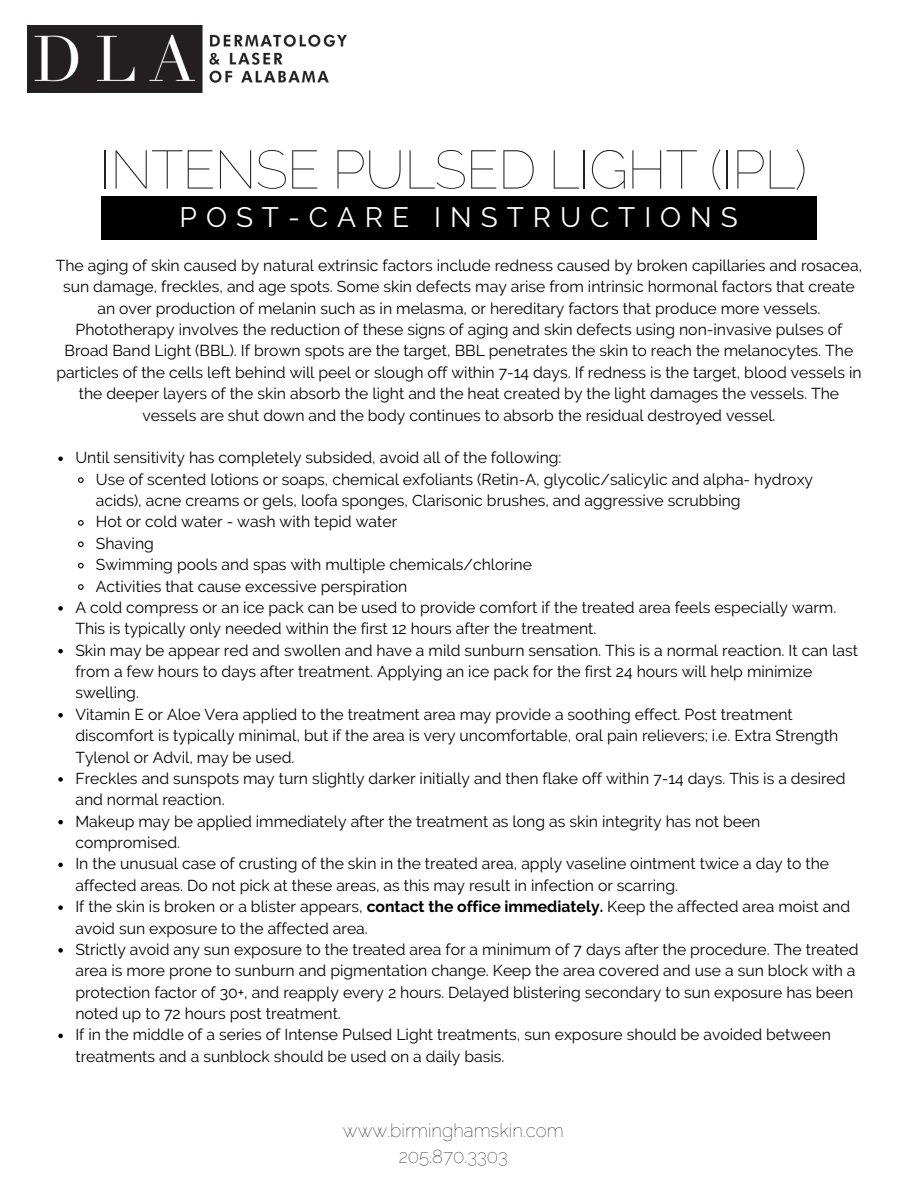
<style>
.page{position:relative;width:918px;height:1188px;background:#fff}
.page>*{position:absolute;margin:0;border:0;box-sizing:border-box;transform-origin:0 0}
.t1{font:100 54px "Raleway";letter-spacing:-.02em;color:#222}
.t2{font:28.05px "Raleway";letter-spacing:.32em;color:#fff}
.t3{font:100 18.75px/25.8px "Raleway";color:#000;text-align:center}
.t4{font:15.75px/21.3px "Raleway";color:#000;text-align:center}
.s1{font-weight:700}
</style>
<div class="page">
<div style="left:101px;top:196px;width:716px;height:44px;background:#000"></div>
<img style="left:27px;top:26px;width:319px;height:66px">
<svg style="left:58px;top:457px;width:5px;height:4px"></svg>
<svg style="left:78px;top:477px;width:6px;height:6px"></svg>
<svg style="left:78px;top:520px;width:6px;height:6px"></svg>
<svg style="left:78px;top:541px;width:6px;height:7px"></svg>
<svg style="left:78px;top:562px;width:6px;height:7px"></svg>
<svg style="left:78px;top:584px;width:6px;height:6px"></svg>
<svg style="left:58px;top:606px;width:5px;height:5px"></svg>
<svg style="left:58px;top:649px;width:5px;height:4px"></svg>
<svg style="left:58px;top:713px;width:5px;height:5px"></svg>
<svg style="left:58px;top:777px;width:5px;height:5px"></svg>
<svg style="left:58px;top:820px;width:5px;height:4px"></svg>
<svg style="left:58px;top:863px;width:5px;height:4px"></svg>
<svg style="left:58px;top:905px;width:5px;height:5px"></svg>
<svg style="left:58px;top:948px;width:5px;height:5px"></svg>
<svg style="left:58px;top:1034px;width:5px;height:4px"></svg>
<h1 class="t1" style="left:100px;top:138px;width:709px">INTENSE PULSED LIGHT (IPL)</h1>
<h2 class="t2" style="left:180px;top:200px;width:560px">POST-CARE INSTRUCTIONS</h2>
<p class="t4" style="left:56px;top:255px;width:808px">The aging of skin caused by natural extrinsic factors include redness caused by broken capillaries and rosacea, sun damage, freckles, and age spots. Some skin defects may arise from intrinsic hormonal factors that create an over production of melanin such as in melasma, or hereditary factors that produce more vessels.<br>Phototherapy involves the reduction of these signs of aging and skin defects using non-invasive pulses of Broad Band Light (BBL). If brown spots are the target, BBL penetrates the skin to reach the melanocytes. The particles of the cells left behind will peel or slough off within 7-14 days. If redness is the target, blood vessels in the deeper layers of the skin absorb the light and the heat created by the light damages the vessels. The vessels are shut down and the body continues to absorb the residual destroyed vessel.</p>
<p class="t4" style="left:75px;top:447px;width:488px">Until sensitivity has completely subsided, avoid all of the following:</p>
<p class="t4" style="left:96px;top:468px;width:719px">Use of scented lotions or soaps, chemical exfoliants (Retin-A, glycolic/salicylic and alpha- hydroxy</p>
<p class="t4" style="left:96px;top:490px;width:646px">acids), acne creams or gels, loofa sponges, Clarisonic brushes, and aggressive scrubbing</p>
<p class="t4" style="left:96px;top:511px;width:303px">Hot or cold water - wash with tepid water</p>
<p class="t4" style="left:96px;top:533px;width:60px">Shaving</p>
<p class="t4" style="left:96px;top:554px;width:438px">Swimming pools and spas with multiple chemicals/chlorine</p>
<p class="t4" style="left:96px;top:575px;width:313px">Activities that cause excessive perspiration</p>
<p class="t4" style="left:75px;top:597px;width:762px">A cold compress or an ice pack can be used to provide comfort if the treated area feels especially warm.</p>
<p class="t4" style="left:75px;top:618px;width:523px">This is typically only needed within the first 12 hours after the treatment.</p>
<p class="t4" style="left:75px;top:639px;width:784px">Skin may be appear red and swollen and have a mild sunburn sensation. This is a normal reaction. It can last</p>
<p class="t4" style="left:75px;top:661px;width:739px">from a few hours to days after treatment. Applying an ice pack for the first 24 hours will help minimize</p>
<p class="t4" style="left:75px;top:682px;width:65px">swelling.</p>
<p class="t4" style="left:75px;top:704px;width:719px">Vitamin E or Aloe Vera applied to the treatment area may provide a soothing effect. Post treatment</p>
<p class="t4" style="left:75px;top:725px;width:765px">discomfort is typically minimal, but if the area is very uncomfortable, oral pain relievers; i.e. Extra Strength</p>
<p class="t4" style="left:75px;top:746px;width:221px">Tylenol or Advil, may be used.</p>
<p class="t4" style="left:75px;top:768px;width:772px">Freckles and sunspots may turn slightly darker initially and then flake off within 7-14 days. This is a desired</p>
<p class="t4" style="left:75px;top:789px;width:151px">and normal reaction.</p>
<p class="t4" style="left:75px;top:810px;width:687px">Makeup may be applied immediately after the treatment as long as skin integrity has not been</p>
<p class="t4" style="left:75px;top:832px;width:106px">compromised.</p>
<p class="t4" style="left:75px;top:853px;width:755px">In the unusual case of crusting of the skin in the treated area, apply vaseline ointment twice a day to the</p>
<p class="t4" style="left:75px;top:875px;width:604px">affected areas. Do not pick at these areas, as this may result in infection or scarring.</p>
<p class="t4" style="left:75px;top:896px;width:776px">If the skin is broken or a blister appears, <span class="s1">contact the office immediately.</span> Keep the affected area moist and</p>
<p class="t4" style="left:75px;top:917px;width:294px">avoid sun exposure to the affected area.</p>
<p class="t4" style="left:75px;top:939px;width:785px">Strictly avoid any sun exposure to the treated area for a minimum of 7 days after the procedure. The treated</p>
<p class="t4" style="left:75px;top:960px;width:782px">area is more prone to sunburn and pigmentation change. Keep the area covered and use a sun block with a</p>
<p class="t4" style="left:75px;top:981px;width:779px">protection factor of 30+, and reapply every 2 hours. Delayed blistering secondary to sun exposure has been</p>
<p class="t4" style="left:75px;top:1003px;width:267px">noted up to 72 hours post treatment.</p>
<p class="t4" style="left:75px;top:1024px;width:757px">If in the middle of a series of Intense Pulsed Light treatments, sun exposure should be avoided between</p>
<p class="t4" style="left:75px;top:1046px;width:431px">treatments and a sunblock should be used on a daily basis.</p>
<p class="t3" style="left:343px;top:1117px;width:222px">www.birminghamskin.com<br>205.870.3303</p>
</div>
